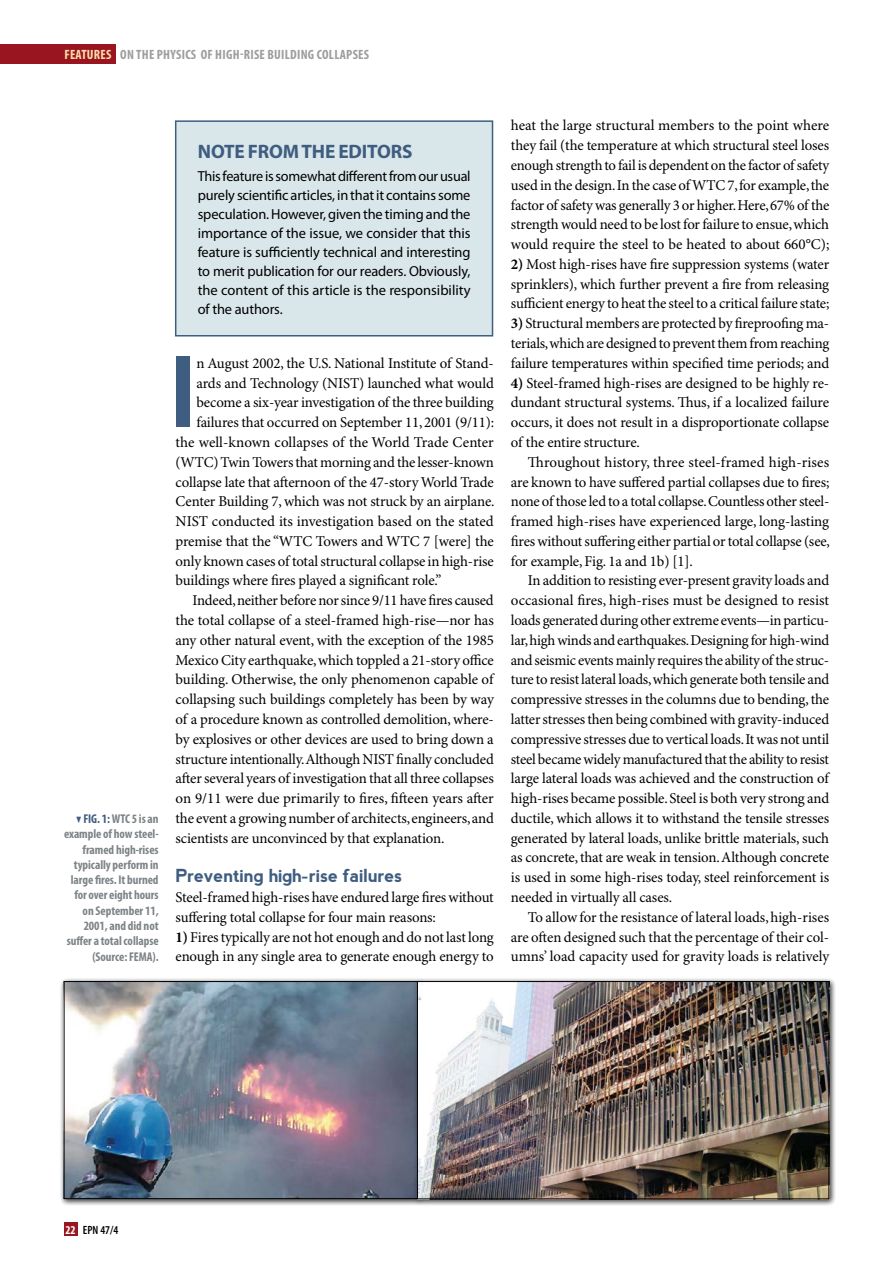
<style>
.page{position:relative;width:893px;height:1263px;background:#fff}
.page>*{position:absolute;margin:0;border:0;box-sizing:border-box;transform-origin:0 0}
.t1{font:700 96px "nevis";color:#3f5d80}
.t2{font:700 19.5px "Myriad Pro";letter-spacing:-.01em;color:#3f5d80}
.t3{font:700 18px "nevis";letter-spacing:-.015em;color:#3f5d80}
.t4{font:15px/19.8px "Minion Pro";letter-spacing:-.01em;color:#000;text-align:justify}
.t5{font:14.55px/18.9px "Myriad Pro";color:#000;text-align:justify}
.t6{font:700 condensed 13.5px "Myriad Pro";letter-spacing:.02em;color:#9d9d9c}
.t7{font:700 condensed 12.75px/15.3px "Myriad Pro";letter-spacing:-.005em;color:#7d8386;text-align:right}
.t8{font:600 condensed 12px "Myriad Pro";color:#000}
.t9{font:700 condensed 12px "Myriad Pro";color:#fff}
.s1{color:#fedea9}
.s2{font-family:"Mathematical Pi Six";font-weight:400;font-stretch:normal;font-size:8.7px;color:#3f5d80}
.s3{color:#3f5d80}
.s4{font-weight:700}
</style>
<div class="page">
<div style="left:0;top:45px;width:116px;height:19px;background:#991620"></div>
<div style="left:64px;top:1222px;width:13px;height:14px;background:#991620"></div>
<div style="left:60px;top:977px;width:366px;height:229px;background:#000;opacity:.5"></div>
<img style="left:66px;top:983px;width:347px;height:214px">
<div style="left:64px;top:981px;width:355px;height:218px;border:1px solid #000"></div>
<div style="left:413px;top:977px;width:423px;height:229px;background:#000;opacity:.5"></div>
<img style="left:419px;top:983px;width:408px;height:214px">
<div style="left:417px;top:981px;width:412px;height:218px;border:1px solid #000"></div>
<div style="left:176px;top:121px;width:316px;height:215px;background:#dae7ea"></div>
<div style="left:175px;top:120px;width:318px;height:216px;border:2px solid #3f5d80"></div>
<p class="t6" style="left:64px;top:47px;width:306px"><span class="s1">FEATURES</span> ON THE PHYSICS OF HIGH-RISE BUILDING COLLAPSES</p>
<p class="t7" style="left:64px;top:811px;width:96px"><span class="s2">.</span> <span class="s3">FIG. 1:</span> WTC 5 is an example of how steel&shy;framed high-rises typically perform in large fires. It burned for over eight hours on September 11,<br>2001, and did not suffer a total collapse (Source: FEMA).</p>
<h2 class="t2" style="left:198px;top:140px;width:216px">NOTE FROM THE EDITORS</h2>
<p class="t5" style="left:198px;top:167px;width:274px">This feature is somewhat different from our usual purely scientific articles, in that it contains some speculation. However, given the timing and the importance of the issue, we consider that this feature is sufficiently technical and interesting to merit publication for our readers. Obviously, the content of this article is the responsibility of the authors.</p>
<h1 class="t1" style="left:170px;top:338px;width:29px">I</h1>
<p class="t4" style="left:196px;top:354px;width:299px">n August 2002, the U.S. National Institute of Stand-</p>
<p class="t4" style="left:196px;top:373px;width:299px">ards and Technology (NIST) launched what would</p>
<p class="t4" style="left:196px;top:393px;width:299px">become a six-year investigation of the three building</p>
<p class="t4" style="left:196px;top:413px;width:299px">failures that occurred on September 11, 2001 (9/11):</p>
<p class="t4" style="left:176px;top:433px;width:320px">the well-known collapses of the World Trade Center</p>
<p class="t4" style="left:176px;top:453px;width:320px">(WTC) Twin Towers that morning and the lesser-known</p>
<p class="t4" style="left:176px;top:472px;width:320px">collapse late that afternoon of the 47-story World Trade</p>
<p class="t4" style="left:176px;top:492px;width:321px">Center Building 7, which was not struck by an airplane.</p>
<p class="t4" style="left:176px;top:512px;width:320px">NIST conducted its investigation based on the stated</p>
<p class="t4" style="left:176px;top:532px;width:320px">premise that the “WTC Towers and WTC 7 [were] the</p>
<p class="t4" style="left:176px;top:552px;width:320px">only known cases of total structural collapse in high-rise</p>
<p class="t4" style="left:176px;top:571px;width:267px">buildings where fires played a significant role.”</p>
<p class="t4" style="left:193px;top:591px;width:303px">Indeed, neither before nor since 9/11 have fires caused</p>
<p class="t4" style="left:176px;top:611px;width:320px">the total collapse of a steel-framed high-rise—nor has</p>
<p class="t4" style="left:176px;top:631px;width:320px">any other natural event, with the exception of the 1985</p>
<p class="t4" style="left:176px;top:650px;width:320px">Mexico City earthquake, which toppled a 21-story office</p>
<p class="t4" style="left:176px;top:670px;width:319px">building. Otherwise, the only phenomenon capable of</p>
<p class="t4" style="left:176px;top:690px;width:320px">collapsing such buildings completely has been by way</p>
<p class="t4" style="left:176px;top:710px;width:320px">of a procedure known as controlled demolition, where-</p>
<p class="t4" style="left:176px;top:730px;width:320px">by explosives or other devices are used to bring down a</p>
<p class="t4" style="left:176px;top:749px;width:320px">structure intentionally. Although NIST finally concluded</p>
<p class="t4" style="left:176px;top:769px;width:320px">after several years of investigation that all three collapses</p>
<p class="t4" style="left:176px;top:789px;width:320px">on 9/11 were due primarily to fires, fifteen years after</p>
<p class="t4" style="left:176px;top:809px;width:320px">the event a growing number of architects, engineers, and</p>
<p class="t4" style="left:176px;top:829px;width:270px">scientists are unconvinced by that explanation.</p>
<p class="t3" style="left:176px;top:865px;width:228px">Preventing high-rise failures</p>
<p class="t4" style="left:176px;top:888px;width:320px">Steel-framed high-rises have endured large fires without suffering total collapse for four main reasons:</p>
<p class="t4" style="left:176px;top:927px;width:320px"><span class="s4">1)</span> Fires typically are not hot enough and do not last long enough in any single area to generate enough energy to</p>
<p class="t4" style="left:511px;top:116px;width:320px">heat the large structural members to the point where they fail (the temperature at which structural steel loses enough strength to fail is dependent on the factor of safety used in the design. In the case of WTC 7, for example, the factor of safety was generally 3 or higher. Here, 67% of the strength would need to be lost for failure to ensue, which would require the steel to be heated to about 660°C);</p>
<p class="t4" style="left:511px;top:255px;width:320px"><span class="s4">2)</span> Most high-rises have fire suppression systems (water sprinklers), which further prevent a fire from releasing sufficient energy to heat the steel to a critical failure state;</p>
<p class="t4" style="left:511px;top:314px;width:320px"><span class="s4">3)</span> Structural members are protected by fireproofing ma&shy;terials, which are designed to prevent them from reaching failure temperatures within specified time periods; and</p>
<p class="t4" style="left:511px;top:373px;width:320px"><span class="s4">4)</span> Steel-framed high-rises are designed to be highly re&shy;dundant structural systems. Thus, if a localized failure occurs, it does not result in a disproportionate collapse of the entire structure.</p>
<p class="t4" style="left:511px;top:453px;width:321px;text-indent:17px">Throughout history, three steel-framed high-rises are known to have suffered partial collapses due to fires; none of those led to a total collapse. Countless other steel&shy;framed high-rises have experienced large, long-lasting fires without suffering either partial or total collapse (see, for example, Fig. 1a and 1b) [1].</p>
<p class="t4" style="left:511px;top:571px;width:320px;text-indent:17px">In addition to resisting ever-present gravity loads and occasional fires, high-rises must be designed to resist loads generated during other extreme events—in particu&shy;lar, high winds and earthquakes. Designing for high-wind and seismic events mainly requires the ability of the struc&shy;ture to resist lateral loads, which generate both tensile and compressive stresses in the columns due to bending, the latter stresses then being combined with gravity-induced compressive stresses due to vertical loads. It was not until steel became widely manufactured that the ability to resist large lateral loads was achieved and the construction of high-rises became possible. Steel is both very strong and ductile, which allows it to withstand the tensile stresses generated by lateral loads, unlike brittle materials, such as concrete, that are weak in tension. Although concrete is used in some high-rises today, steel reinforcement is needed in virtually all cases.</p>
<p class="t4" style="left:511px;top:908px;width:320px;text-indent:17px">To allow for the resistance of lateral loads, high-rises are often designed such that the percentage of their col&shy;umns’ load capacity used for gravity loads is relatively</p>
<p class="t9" style="left:65px;top:1223px;width:12px">22</p>
<p class="t8" style="left:83px;top:1223px;width:37px">EPN 47/4</p>
</div>
